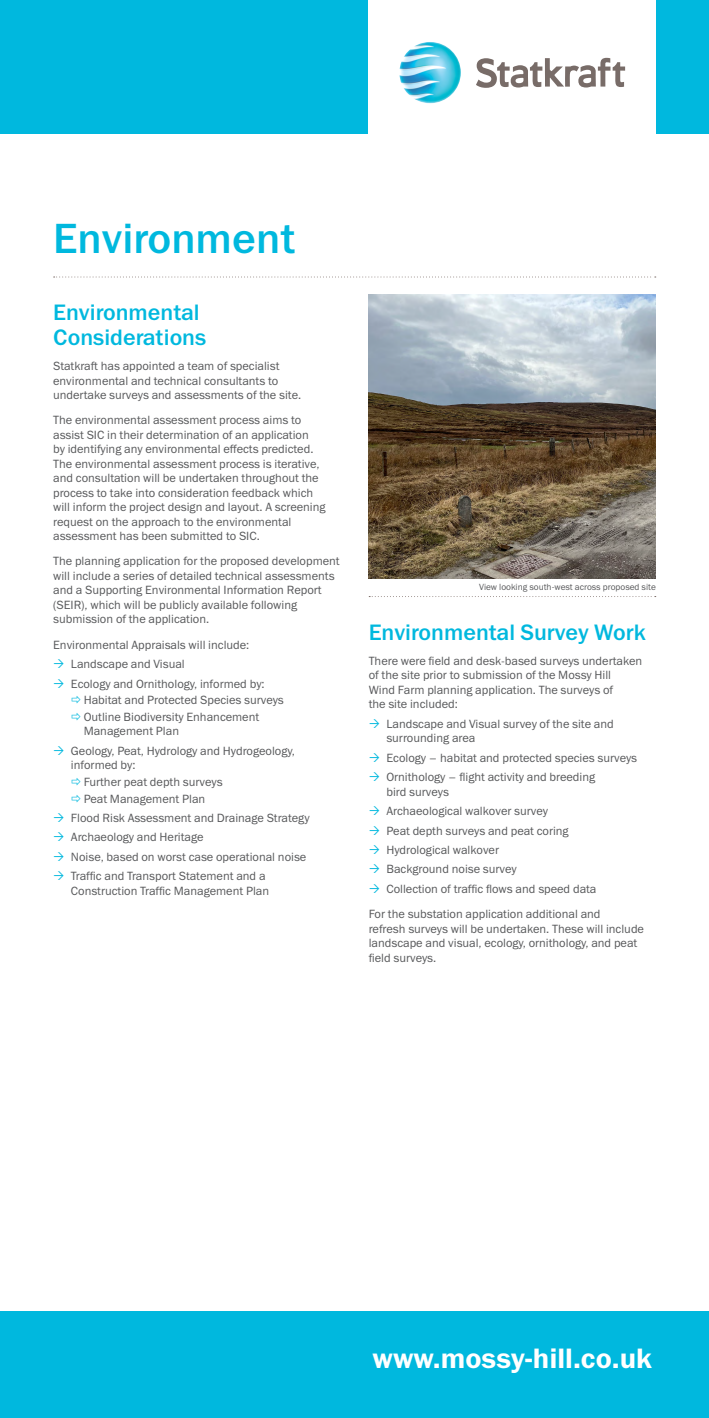
<style>
.page{position:relative;width:709px;height:1418px;background:#fff}
.page>*{position:absolute;margin:0;border:0;box-sizing:border-box;transform-origin:0 0}
.t1{font:42.5px "Franklin Gothic Medium ITC";color:#00b8de}
.t2{font:28.25px "Franklin Gothic Demi ITC";color:#fff}
.t3{font:500 22.5px/25px "Franklin Gothic ITC";color:#00b8de}
.t4{font:12px/14.5px "Franklin Gothic Book ITC";color:#58595b}
.t5{font:9px "Franklin Gothic Book ITC";color:#58595b}
</style>
<div class="page">
<svg style="left:54px;top:276px;width:602px;height:1px"></svg>
<img style="left:369px;top:295px;width:286px;height:283px">
<svg style="left:369px;top:596px;width:287px;height:1px"></svg>
<div style="left:0;top:1311px;width:709px;height:106px;background:#00b8de"></div>
<div style="left:0;top:0;width:709px;height:134px;background:#00b8de"></div>
<div style="left:369px;top:0;width:287px;height:135px;background:#fff"></div>
<img style="left:399px;top:42px;width:62px;height:61px;border-radius:31px">
<svg style="left:476px;top:58px;width:149px;height:30px"></svg>
<h1 class="t1" style="left:53px;top:212px;width:244px">Environment</h1>
<h3 class="t3" style="left:53px;top:300px;width:155px">Environmental<br>Considerations</h3>
<p class="t4" style="left:53px;top:358px;width:249px">Statkraft has appointed a team of specialist environmental and technical consultants to undertake surveys and assessments of the site.</p>
<p class="t4" style="left:53px;top:412px;width:274px">The environmental assessment process aims to assist SIC in their determination of an application<br>by identifying any environmental effects predicted.<br>The environmental assessment process is iterative, and consultation will be undertaken throughout the process to take into consideration feedback which will inform the project design and layout. A screening request on the approach to the environmental assessment has been submitted to SIC.</p>
<p class="t4" style="left:53px;top:554px;width:288px">The planning application for the proposed development will include a series of detailed technical assessments and a Supporting Environmental Information Report (SEIR), which will be publicly available following submission of the application.</p>
<p class="t4" style="left:71px;top:634px;width:195px;line-height:19.5px;text-indent:-18px">Environmental Appraisals will include:<br>Landscape and Visual<br>Ecology and Ornithology, informed by:</p>
<p class="t4" style="left:84px;top:691px;width:202px;line-height:16.6px">Habitat and Protected Species surveys<br>Outline Biodiversity Enhancement</p>
<p class="t4" style="left:71px;top:721px;width:225px;line-height:19.5px;text-indent:13px">Management Plan<br>Geology, Peat, Hydrology and Hydrogeology,</p>
<p class="t4" style="left:84px;top:756px;width:140px;line-height:16.6px;text-indent:-13px">informed by:<br>Further peat depth surveys<br>Peat Management Plan</p>
<p class="t4" style="left:71px;top:808px;width:240px;line-height:19.5px">Flood Risk Assessment and Drainage Strategy Archaeology and Heritage<br>Noise, based on worst case operational noise Traffic and Transport Statement and a</p>
<p class="t4" style="left:71px;top:883px;width:200px">Construction Traffic Management Plan</p>
<p class="t5" style="left:479px;top:581px;width:178px">View looking south-west across proposed site</p>
<h3 class="t3" style="left:369px;top:619px;width:279px">Environmental Survey Work</h3>
<p class="t4" style="left:369px;top:653px;width:275px">There were field and desk-based surveys undertaken of the site prior to submission of the Mossy Hill<br>Wind Farm planning application. The surveys of<br>the site included:</p>
<p class="t4" style="left:386px;top:716px;width:229px">Landscape and Visual survey of the site and surrounding area</p>
<p class="t4" style="left:386px;top:747px;width:252px;line-height:19.5px">Ecology – habitat and protected species surveys<br>Ornithology – flight activity and breeding</p>
<p class="t4" style="left:386px;top:781px;width:211px;line-height:19.5px">bird surveys<br>Archaeological walkover survey<br>Peat depth surveys and peat coring<br>Hydrological walkover<br>Background noise survey<br>Collection of traffic flows and speed data</p>
<p class="t4" style="left:369px;top:906px;width:277px">For the substation application additional and<br>refresh surveys will be undertaken. These will include landscape and visual, ecology, ornithology, and peat field surveys.</p>
<h2 class="t2" style="left:372px;top:1341px;width:281px">www.mossy-hill.co.uk</h2>
</div>
